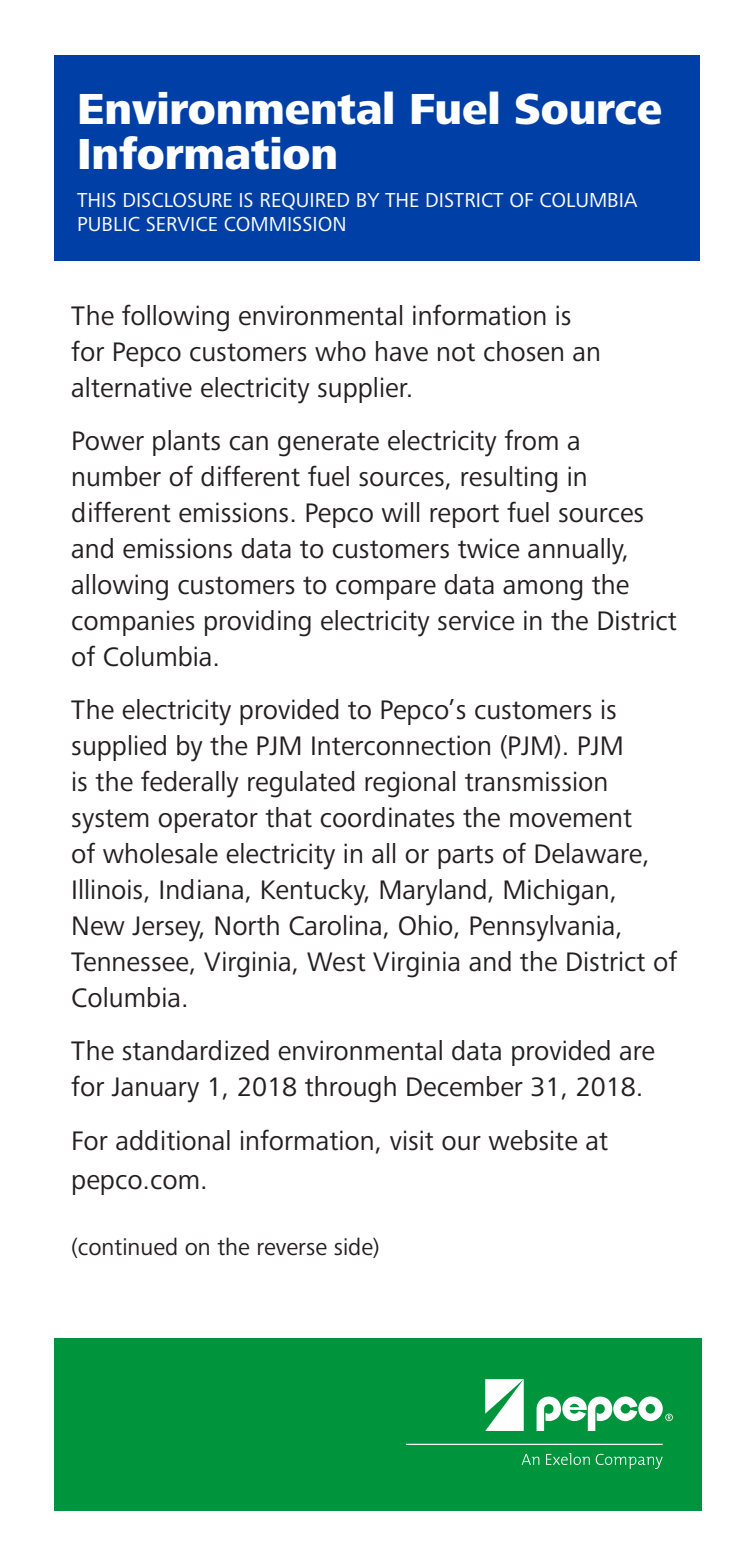
<style>
.page{position:relative;width:756px;height:1566px;background:#fff}
.page>*{position:absolute;margin:0;border:0;box-sizing:border-box;transform-origin:0 0}
.t1{font:800 45px/45px "Frutiger Next Pro";letter-spacing:-.005em;color:#fff}
.t2{font:27.6px/36px "Frutiger Next Pro";color:#231f20}
.t3{font:24px "Frutiger Next Pro";color:#231f20}
.t4{font:21px/24px "Frutiger Next Pro";color:#fff}
</style>
<div class="page">
<div style="left:55px;top:56px;width:645px;height:205px;background:#0040a6"></div>
<div style="left:54px;top:1338px;width:648px;height:173px;background:#00943d"></div>
<svg style="left:406px;top:1379px;width:267px;height:90px"></svg>
<h1 class="t1" style="left:77px;top:87px;width:587px">Environmental Fuel Source<br>Information</h1>
<p class="t4" style="left:77px;top:188px;width:562px">THIS DISCLOSURE IS REQUIRED BY THE DISTRICT OF COLUMBIA<br>PUBLIC SERVICE COMMISSION</p>
<p class="t2" style="left:71px;top:298px;width:531px">The following environmental information is for Pepco customers who have not chosen an alternative electricity supplier.</p>
<p class="t2" style="left:71px;top:423px;width:607px">Power plants can generate electricity from a number of different fuel sources, resulting in different emissions. Pepco will report fuel sources and emissions data to customers twice annually, allowing customers to compare data among the companies providing electricity service in the District of Columbia.</p>
<p class="t2" style="left:71px;top:692px;width:608px">The electricity provided to Pepco’s customers is supplied by the PJM Interconnection (PJM). PJM<br>is the federally regulated regional transmission system operator that coordinates the movement<br>of wholesale electricity in all or parts of Delaware, Illinois, Indiana, Kentucky, Maryland, Michigan, New Jersey, North Carolina, Ohio, Pennsylvania, Tennessee, Virginia, West Virginia and the District of Columbia.</p>
<p class="t2" style="left:71px;top:1033px;width:585px">The standardized environmental data provided are for January 1, 2018 through December 31, 2018.</p>
<p class="t2" style="left:71px;top:1121px;width:539px;line-height:39px">For additional information, visit our website at pepco.com.</p>
<p class="t3" style="left:71px;top:1233px;width:310px">(continued on the reverse side)</p>
</div>
